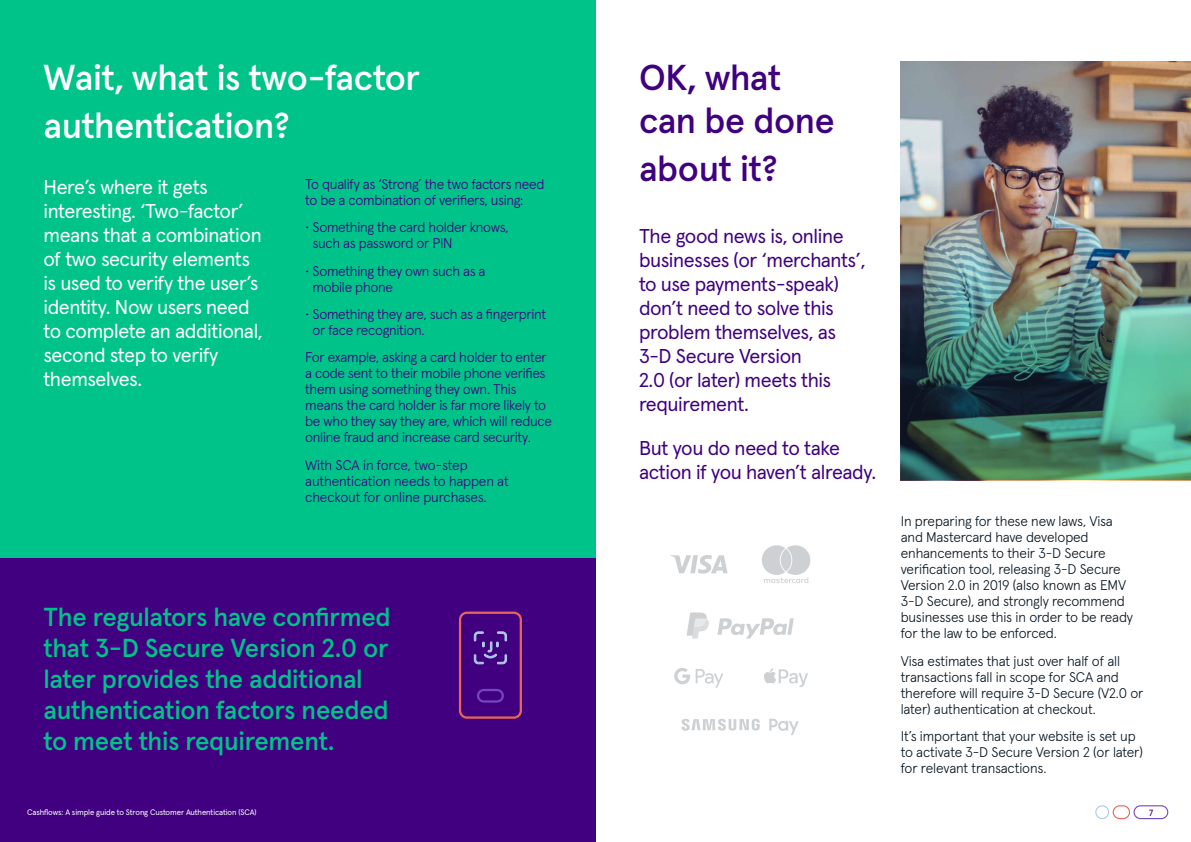
<style>
.page{position:relative;width:1191px;height:842px;background:#fff}
.page>*{position:absolute;margin:0;border:0;box-sizing:border-box;transform-origin:0 0}
.t1{font:500 36px/48px "Apercu Pro";letter-spacing:-.01em;color:#fff}
.t2{font:500 36px/43.2px "Apercu Pro";letter-spacing:-.01em;color:#400080}
.t3{font:500 26px/31.2px "Apercu Pro";letter-spacing:-.01em;color:#00c389}
.t4{font:20px/24px "Apercu Pro";letter-spacing:-.02em;color:#400080}
.t5{font:20px/24px "Apercu Pro";letter-spacing:-.02em;color:#fff}
.t6{font:300 14px/16px "Apercu Pro";letter-spacing:-.02em;color:#400080}
.t7{font:300 14px/16px "Apercu Pro";letter-spacing:-.01em;color:#071622}
.t8{font:500 9px "Apercu Pro";color:#400080}
.t9{font:8px "Apercu Pro";letter-spacing:-.01em;color:#fff}
</style>
<div class="page">
<div style="left:0;top:0;width:595px;height:700px;background:#00c389"></div>
<img style="left:900px;top:61px;width:291px;height:95px">
<div style="left:0;top:558px;width:595px;height:284px;background:#400080"></div>
<img style="left:900px;top:156px;width:291px;height:324px">
<svg style="left:459px;top:612px;width:63px;height:107px"></svg>
<svg style="left:670px;top:555px;width:57px;height:19px"></svg>
<svg style="left:762px;top:545px;width:48px;height:38px"></svg>
<div style="left:780px;top:549px;width:11px;height:22px;background:#ced1d3;border-radius:50%"></div>
<svg style="left:764px;top:668px;width:44px;height:19px"></svg>
<svg style="left:674px;top:668px;width:49px;height:20px"></svg>
<svg style="left:769px;top:719px;width:29px;height:16px"></svg>
<svg style="left:681px;top:719px;width:78px;height:12px"></svg>
<svg style="left:717px;top:618px;width:76px;height:21px"></svg>
<svg style="left:686px;top:612px;width:23px;height:27px"></svg>
<svg style="left:1095px;top:805px;width:73px;height:14px"></svg>
<h1 class="t1" style="left:43px;top:51px;width:378px">Wait, what is two-factor authentication?</h1>
<h1 class="t2" style="left:639px;top:53px;width:197px">OK, what can be done</h1>
<h1 class="t2" style="left:639px;top:144px;width:140px">about it?</h1>
<h3 class="t5" style="left:43px;top:173px;width:221px">Here’s where it gets interesting. ‘Two-factor’ means that a combination of two security elements is used to verify the user’s identity. Now users need to complete an additional, second step to verify themselves.</h3>
<p class="t6" style="left:305px;top:175px;width:241px">To qualify as ‘Strong’ the two factors need to be a combination of verifiers, using:</p>
<p class="t6" style="left:312px;top:218px;width:197px;text-indent:-7px">• Something the card holder knows, such as password or PIN</p>
<p class="t6" style="left:312px;top:262px;width:174px;text-indent:-7px">• Something they own such as a mobile phone</p>
<p class="t6" style="left:312px;top:305px;width:235px;text-indent:-7px">• Something they are, such as a fingerprint or face recognition.</p>
<p class="t6" style="left:305px;top:348px;width:248px">For example, asking a card holder to enter a code sent to their mobile phone verifies them using something they own. This means the card holder is far more likely to be who they say they are, which will reduce online fraud and increase card security.</p>
<p class="t6" style="left:305px;top:456px;width:205px">With SCA in force, two-step authentication needs to happen at checkout for online purchases.</p>
<h3 class="t4" style="left:639px;top:222px;width:228px">The good news is, online businesses (or ‘merchants’, to use payments-speak) don’t need to solve this problem themselves, as<br>3-D Secure Version<br>2.0 (or later) meets this requirement.</h3>
<h3 class="t4" style="left:639px;top:434px;width:239px">But you do need to take action if you haven’t already.</h3>
<h2 class="t3" style="left:43px;top:599px;width:349px">The regulators have confirmed that 3-D Secure Version 2.0 or later provides the additional authentication factors needed to meet this requirement.</h2>
<p class="t7" style="left:900px;top:512px;width:234px">In preparing for these new laws, Visa and Mastercard have developed enhancements to their 3-D Secure verification tool, releasing 3-D Secure Version 2.0 in 2019 (also known as EMV 3-D Secure), and strongly recommend businesses use this in order to be ready for the law to be enforced.</p>
<p class="t7" style="left:900px;top:651px;width:244px">Visa estimates that just over half of all transactions fall in scope for SCA and therefore will require 3-D Secure (V2.0 or later) authentication at checkout.</p>
<p class="t7" style="left:900px;top:727px;width:244px">It’s important that your website is set up to activate 3-D Secure Version 2 (or later) for relevant transactions.</p>
<p class="t9" style="left:27px;top:806px;width:231px">Cashflows: A simple guide to Strong Customer Authentication (SCA)</p>
<p class="t8" style="left:1149px;top:805px;width:6px">7</p>
</div>
